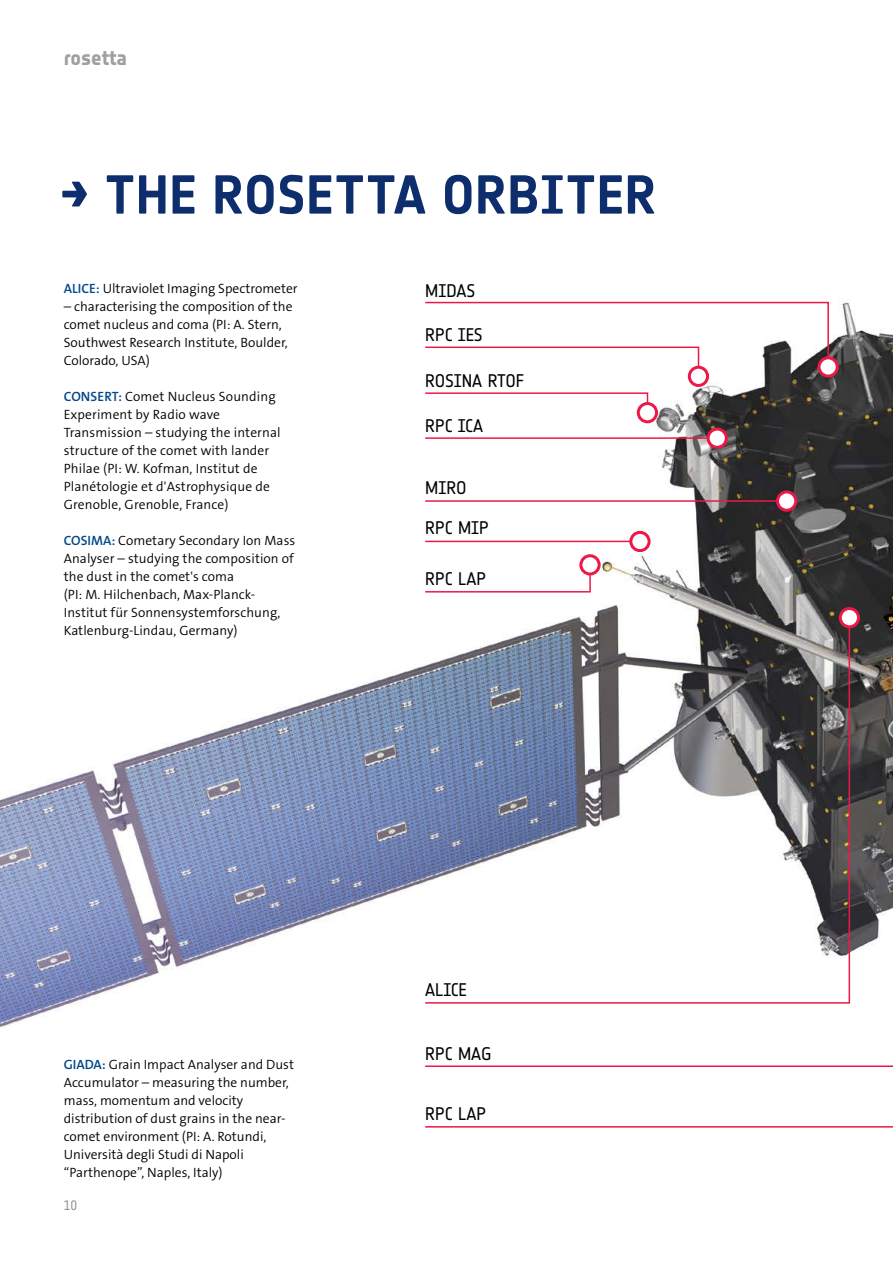
<style>
.page{position:relative;width:893px;height:1263px;background:#fff}
.page>*{position:absolute;margin:0;border:0;box-sizing:border-box;transform-origin:0 0}
.t1{font:700 54px "Notes Esa";letter-spacing:.01em;color:#0e2d6d}
.t2{font:21px "Notes Style Bold Updated Tf";letter-spacing:-.005em;color:#9d9fa2}
.t3{font:18px "Notes Esa";color:#000}
.t4{font:300 13.5px/18px "The Sans Os F";color:#000}
.t5{font:13.5px "Notes Esa";color:#939598}
.s1{font-weight:600;color:#00478c}
</style>
<div class="page">
<img style="left:0;top:301px;width:893px;height:827px">
<svg style="left:689px;top:367px;width:19px;height:18px"></svg>
<div style="left:688px;top:366px;width:21px;height:21px;border:3px solid #ed1848;border-radius:50%"></div>
<svg style="left:424px;top:392px;width:225px;height:22px"></svg>
<div style="left:638px;top:403px;width:18px;height:19px;background:#fff;border-radius:50%"></div>
<div style="left:637px;top:402px;width:21px;height:21px;border:3px solid #ed1848;border-radius:50%"></div>
<hr style="left:425px;top:541px;width:215px;height:1px;background:#ed1848">
<svg style="left:631px;top:532px;width:18px;height:19px"></svg>
<div style="left:629px;top:531px;width:22px;height:21px;border:3px solid #ed1848;border-radius:50%"></div>
<hr style="left:425px;top:437px;width:292px;height:2px;background:#ed1848">
<svg style="left:708px;top:429px;width:18px;height:18px"></svg>
<div style="left:707px;top:427px;width:21px;height:22px;border:3px solid #ed1848;border-radius:50%"></div>
<svg style="left:424px;top:301px;width:406px;height:76px"></svg>
<svg style="left:819px;top:358px;width:18px;height:18px"></svg>
<div style="left:817px;top:356px;width:22px;height:22px;border:3px solid #ed1848;border-radius:50%"></div>
<svg style="left:424px;top:616px;width:427px;height:388px"></svg>
<div style="left:840px;top:608px;width:18px;height:19px;background:#fff;border-radius:50%"></div>
<div style="left:839px;top:607px;width:21px;height:21px;border:3px solid #ed1848;border-radius:50%"></div>
<hr style="left:425px;top:1065px;width:468px;height:2px;background:#ed1848">
<hr style="left:425px;top:1126px;width:468px;height:1px;background:#ed1848">
<svg style="left:424px;top:564px;width:168px;height:29px"></svg>
<div style="left:581px;top:556px;width:18px;height:18px;background:#fff;border-radius:50%"></div>
<div style="left:579px;top:554px;width:22px;height:21px;border:3px solid #ed1848;border-radius:50%"></div>
<hr style="left:425px;top:500px;width:361px;height:2px;background:#ed1848">
<svg style="left:777px;top:492px;width:19px;height:18px"></svg>
<div style="left:776px;top:490px;width:21px;height:22px;border:3px solid #ed1848;border-radius:50%"></div>
<h2 class="t2" style="left:64px;top:46px;width:65px">rosetta</h2>
<h1 class="t1" style="left:60px;top:163px;width:598px">→ THE ROSETTA ORBITER</h1>
<p class="t4" style="left:64px;top:279px;width:235px"><span class="s1">ALICE:</span> Ultraviolet Imaging Spectrometer</p>
<p class="t4" style="left:64px;top:297px;width:230px">– characterising the composition of the comet nucleus and coma (PI: A. Stern, Southwest Research Institute, Boulder, Colorado, USA)</p>
<p class="t4" style="left:64px;top:387px;width:218px"><span class="s1">CONSERT:</span> Comet Nucleus Sounding<br>Experiment by Radio wave<br>Transmission – studying the internal structure of the comet with lander<br>Philae (PI: W. Kofman, Institut de<br>Planétologie et d'Astrophysique de<br>Grenoble, Grenoble, France)</p>
<p class="t4" style="left:64px;top:531px;width:233px"><span class="s1">COSIMA:</span> Cometary Secondary Ion Mass Analyser – studying the composition of the dust in the comet's coma<br>(PI: M. Hilchenbach, Max-Planck-Institut für Sonnensystemforschung, Katlenburg-Lindau, Germany)</p>
<h3 class="t3" style="left:425px;top:280px;width:52px">MIDAS</h3>
<h3 class="t3" style="left:425px;top:324px;width:59px">RPC IES</h3>
<h3 class="t3" style="left:425px;top:370px;width:101px">ROSINA RTOF</h3>
<h3 class="t3" style="left:425px;top:416px;width:59px">RPC ICA</h3>
<h3 class="t3" style="left:425px;top:478px;width:43px">MIRO</h3>
<h3 class="t3" style="left:425px;top:518px;width:65px">RPC MIP</h3>
<h3 class="t3" style="left:425px;top:569px;width:63px">RPC LAP</h3>
<p class="t4" style="left:64px;top:1055px;width:232px"><span class="s1">GIADA:</span> Grain Impact Analyser and Dust Accumulator – measuring the number, mass, momentum and velocity distribution of dust grains in the near&shy;comet environment (PI: A. Rotundi, Università degli Studi di Napoli “Parthenope”, Naples, Italy)</p>
<p class="t5" style="left:64px;top:1197px;width:15px">10</p>
<h3 class="t3" style="left:425px;top:979px;width:43px">ALICE</h3>
<h3 class="t3" style="left:425px;top:1043px;width:68px">RPC MAG</h3>
<h3 class="t3" style="left:425px;top:1103px;width:63px">RPC LAP</h3>
</div>
